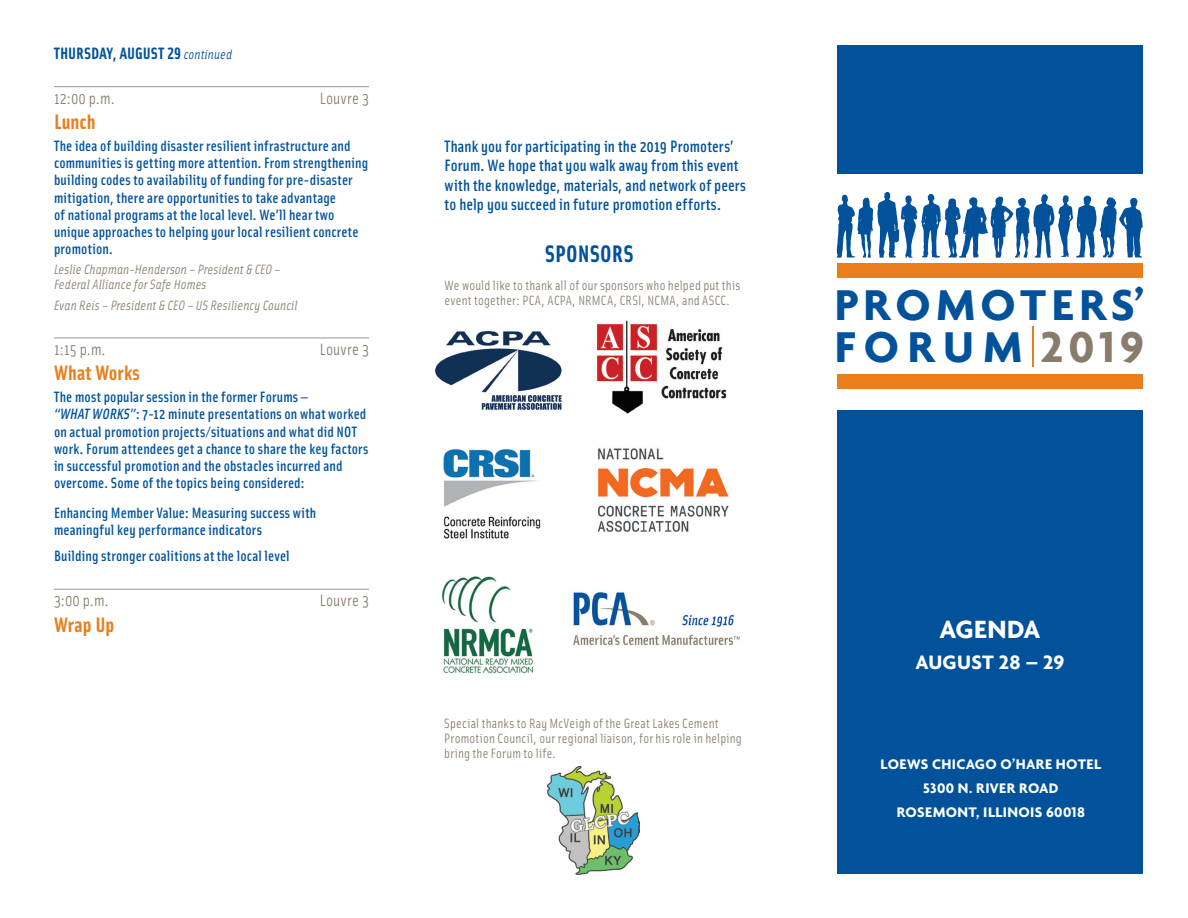
<style>
.page{position:relative;width:1188px;height:918px;background:#fff}
.page>*{position:absolute;margin:0;border:0;box-sizing:border-box;transform-origin:0 0}
.t1{font:700 46.65px/41.4px "Agenda";letter-spacing:.105em;color:#01529b}
.t2{font:700 27px "Agenda";letter-spacing:.015em;color:#fff}
.t3{font:24px "Solex Bold Lining";color:#01529b}
.t4{font:700 21px "Solex";letter-spacing:.005em;color:#ea7e1d}
.t5{font:700 21px "Agenda";letter-spacing:.01em;color:#fff}
.t6{font:500 16.5px/19.5px "Solex";letter-spacing:.005em;color:#01529b}
.t7{font:16.5px "Solex";letter-spacing:.015em;color:#887d6d}
.t8{font:16.5px "Solex Bold Lining";color:#01529b}
.t9{font:500 15px/17.2px "Solex";letter-spacing:.01em;color:#01529b}
.t10{font:700 15px "Agenda";letter-spacing:.025em;color:#fff}
.t11{font:13.5px/15px "Solex Regular Lining";letter-spacing:.015em;color:#887d6d}
.t12{font:italic 13.5px/15px "Solex Regular Lining";letter-spacing:.005em;color:#887d6d}
.s1{font-family:"Solex Regular Lining";font-style:italic;font-size:13.5px}
.s2{font-style:italic}
.s3{color:#887d6d}
</style>
<div class="page">
<hr style="left:54px;top:86px;width:315px;height:1px;background:#939598">
<hr style="left:54px;top:338px;width:315px;height:1px;background:#939598">
<hr style="left:54px;top:589px;width:315px;height:1px;background:#939598">
<div style="left:837px;top:263px;width:306px;height:15px;background:#ea7e1d"></div>
<div style="left:837px;top:374px;width:306px;height:15px;background:#ea7e1d"></div>
<hr style="left:1032px;top:326px;width:2px;height:40px;background:#ea7e1d">
<svg style="left:837px;top:192px;width:306px;height:66px"></svg>
<div style="left:837px;top:410px;width:306px;height:464px;background:#01529b"></div>
<div style="left:837px;top:45px;width:306px;height:129px;background:#01529b"></div>
<img style="left:435px;top:320px;width:305px;height:353px">
<img style="left:547px;top:767px;width:92px;height:107px">
<p class="t8" style="left:54px;top:42px;width:180px">THURSDAY, AUGUST 29 <span class="s1">continued</span></p>
<p class="t7" style="left:54px;top:87px;width:63px">12:00 p.m.</p>
<p class="t7" style="left:320px;top:87px;width:51px">Louvre 3</p>
<h3 class="t4" style="left:54px;top:108px;width:43px">Lunch</h3>
<p class="t9" style="left:54px;top:136px;width:316px">The idea of building disaster resilient infrastructure and communities is getting more attention. From strengthening building codes to availability of funding for pre-disaster mitigation, there are opportunities to take advantage<br>of national programs at the local level. We’ll hear two unique approaches to helping your local resilient concrete promotion.</p>
<p class="t12" style="left:54px;top:261px;width:228px">Leslie Chapman-Henderson – President &amp; CEO –<br>Federal Alliance for Safe Homes</p>
<p class="t12" style="left:54px;top:297px;width:245px">Evan Reis – President &amp; CEO – US Resiliency Council</p>
<p class="t7" style="left:54px;top:339px;width:54px">1:15 p.m.</p>
<p class="t7" style="left:320px;top:339px;width:51px">Louvre 3</p>
<h3 class="t4" style="left:54px;top:359px;width:87px">What Works</h3>
<p class="t9" style="left:54px;top:388px;width:316px">The most popular session in the former Forums —<br><span class="s2">“WHAT WORKS”</span>: 7-12 minute presentations on what worked on actual promotion projects/situations and what did NOT work. Forum attendees get a chance to share the key factors in successful promotion and the obstacles incurred and overcome. Some of the topics being considered:</p>
<p class="t9" style="left:54px;top:503px;width:264px">Enhancing Member Value: Measuring success with meaningful key performance indicators</p>
<p class="t9" style="left:54px;top:547px;width:237px">Building stronger coalitions at the local level</p>
<p class="t7" style="left:54px;top:590px;width:57px">3:00 p.m.</p>
<p class="t7" style="left:320px;top:590px;width:51px">Louvre 3</p>
<h3 class="t4" style="left:54px;top:611px;width:62px">Wrap Up</h3>
<p class="t6" style="left:445px;top:136px;width:303px">Thank you for participating in the 2019 Promoters’ Forum. We hope that you walk away from this event with the knowledge, materials, and network of peers to help you succeed in future promotion efforts.</p>
<h3 class="t3" style="left:545px;top:238px;width:91px">SPONSORS</h3>
<p class="t11" style="left:445px;top:277px;width:297px">We would like to thank all of our sponsors who helped put this event together: PCA, ACPA, NRMCA, CRSI, NCMA, and ASCC.</p>
<p class="t11" style="left:444px;top:715px;width:299px">Special thanks to Ray McVeigh of the Great Lakes Cement<br>Promotion Council, our regional liaison, for his role in helping bring the Forum to life.</p>
<h1 class="t1" style="left:835px;top:283px;width:311px">PROMOTERS’<br>FORUM <span class="s3">2019</span></h1>
<h2 class="t2" style="left:939px;top:613px;width:103px">AGENDA</h2>
<h3 class="t5" style="left:915px;top:650px;width:151px">AUGUST 28 – 29</h3>
<p class="t10" style="left:881px;top:755px;width:86px">LOEWS CHICAG</p>
<p class="t10" style="left:985px;top:755px;width:109px">O O’HARE HOTEL</p>
<p class="t10" style="left:923px;top:779px;width:127px">5300 N. RIVER ROAD</p>
<p class="t10" style="left:897px;top:803px;width:190px">ROSEMONT, ILLINOIS 60018</p>
</div>
